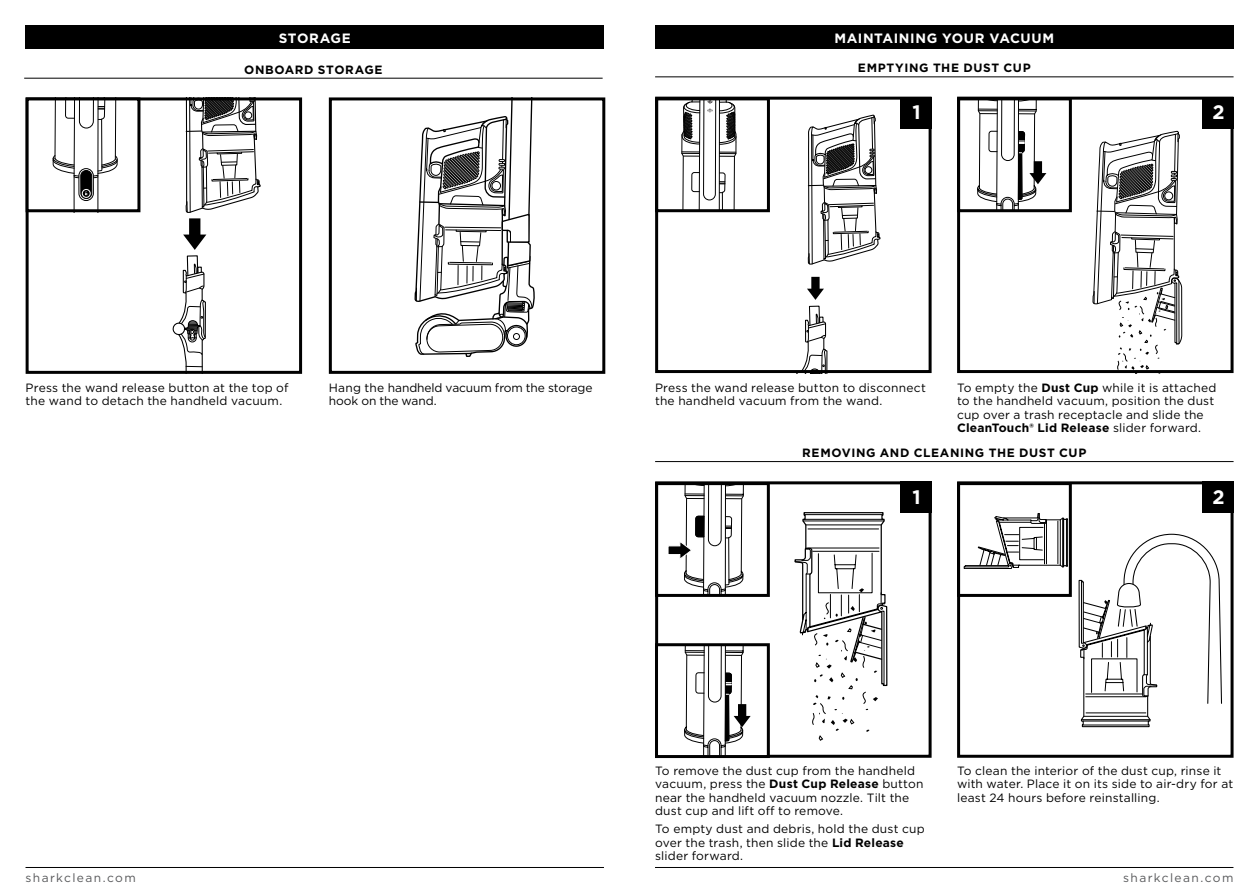
<style>
.page{position:relative;width:1259px;height:893px;background:#fff}
.page>*{position:absolute;margin:0;border:0;box-sizing:border-box;transform-origin:0 0}
.t1{font:700 19.5px "Gotham";color:#fff}
.t2{font:700 13.5px "Gotham";letter-spacing:.045em;color:#fff}
.t3{font:12px/13.5px "Gotham";letter-spacing:.015em;color:#000}
.t4{font:700 12px "Gotham";letter-spacing:.055em;color:#000}
.t5{font:12px/13.5px "Gotham";letter-spacing:-.005em;color:#000}
.t6{font:12px "Gotham";letter-spacing:.115em;color:#58595b}
.s1{font-weight:700}
</style>
<div class="page">
<hr style="left:655px;top:867px;width:578px;height:1px;background:#000">
<hr style="left:26px;top:867px;width:578px;height:1px;background:#000">
<svg style="left:794px;top:512px;width:93px;height:229px"></svg>
<div style="left:655px;top:481px;width:276px;height:277px;border:3px solid #000"></div>
<svg style="left:1092px;top:130px;width:90px;height:239px"></svg>
<div style="left:957px;top:97px;width:276px;height:276px;border:3px solid #000"></div>
<svg style="left:1078px;top:534px;width:144px;height:193px"></svg>
<div style="left:957px;top:481px;width:276px;height:277px;border:3px solid #000"></div>
<div style="left:957px;top:97px;width:115px;height:115px;border:3px solid #000"></div>
<div style="left:655px;top:643px;width:115px;height:115px;border:3px solid #000"></div>
<div style="left:655px;top:482px;width:115px;height:115px;border:3px solid #000"></div>
<svg style="left:964px;top:513px;width:103px;height:56px"></svg>
<div style="left:957px;top:482px;width:114px;height:115px;border:3px solid #000"></div>
<hr style="left:655px;top:76px;width:578px;height:1px;background:#000">
<hr style="left:655px;top:461px;width:578px;height:1px;background:#000">
<div style="left:655px;top:26px;width:578px;height:23px;background:#000"></div>
<div style="left:655px;top:97px;width:276px;height:276px;border:3px solid #000"></div>
<div style="left:899px;top:97px;width:32px;height:32px;background:#000"></div>
<div style="left:899px;top:481px;width:32px;height:32px;background:#000"></div>
<svg style="left:681px;top:101px;width:55px;height:107px"></svg>
<div style="left:655px;top:97px;width:115px;height:115px;border:3px solid #000"></div>
<div style="left:1201px;top:97px;width:32px;height:32px;background:#000"></div>
<div style="left:1201px;top:481px;width:32px;height:32px;background:#000"></div>
<svg style="left:794px;top:114px;width:87px;height:260px"></svg>
<svg style="left:667px;top:484px;width:76px;height:111px"></svg>
<svg style="left:977px;top:99px;width:69px;height:112px"></svg>
<svg style="left:684px;top:645px;width:66px;height:111px"></svg>
<div style="left:26px;top:26px;width:578px;height:23px;background:#000"></div>
<hr style="left:24px;top:78px;width:578px;height:1px;background:#000">
<div style="left:26px;top:97px;width:276px;height:277px;border:3px solid #000"></div>
<svg style="left:414px;top:101px;width:121px;height:256px"></svg>
<div style="left:329px;top:97px;width:276px;height:277px;border:3px solid #000"></div>
<svg style="left:53px;top:101px;width:65px;height:107px"></svg>
<hr style="left:74px;top:177px;width:1px;height:35px;background:#000">
<hr style="left:98px;top:177px;width:1px;height:35px;background:#000">
<div style="left:26px;top:97px;width:114px;height:115px;border:3px solid #000"></div>
<svg style="left:171px;top:97px;width:90px;height:277px"></svg>
<p class="t2" style="left:279px;top:29px;width:74px">STORAGE</p>
<p class="t4" style="left:244px;top:61px;width:140px">ONBOARD STORAGE</p>
<p class="t2" style="left:834px;top:29px;width:221px">MAINTAINING YOUR VACUUM</p>
<p class="t4" style="left:858px;top:60px;width:174px">EMPTYING THE DUST CUP</p>
<h1 class="t1" style="left:912px;top:99px;width:10px">1</h1>
<h1 class="t1" style="left:1212px;top:99px;width:14px">2</h1>
<p class="t3" style="left:26px;top:380px;width:264px">Press the wand release button at the top of the wand to detach the handheld vacuum.</p>
<p class="t5" style="left:329px;top:380px;width:265px">Hang the handheld vacuum from the storage hook on the wand.</p>
<p class="t3" style="left:655px;top:380px;width:272px">Press the wand release button to disconnect the handheld vacuum from the wand.</p>
<p class="t3" style="left:957px;top:380px;width:261px">To empty the <span class="s1">Dust Cup</span> while it is attached to the handheld vacuum, position the dust cup over a trash receptacle and slide the <span class="s1">CleanTouch® Lid Release</span> slider forward.</p>
<p class="t4" style="left:802px;top:445px;width:286px">REMOVING AND CLEANING THE DUST CUP</p>
<h1 class="t1" style="left:912px;top:484px;width:10px">1</h1>
<h1 class="t1" style="left:1212px;top:484px;width:14px">2</h1>
<p class="t3" style="left:655px;top:764px;width:270px">To remove the dust cup from the handheld vacuum, press the <span class="s1">Dust Cup Release</span> button near the handheld vacuum nozzle. Tilt the dust cup and lift off to remove.</p>
<p class="t3" style="left:655px;top:822px;width:271px">To empty dust and debris, hold the dust cup over the trash, then slide the <span class="s1">Lid Release </span>slider forward.</p>
<p class="t3" style="left:957px;top:764px;width:278px">To clean the interior of the dust cup, rinse it with water. Place it on its side to air-dry for at least 24 hours before reinstalling.</p>
<p class="t6" style="left:26px;top:870px;width:112px">sharkclean.com</p>
<p class="t6" style="left:1123px;top:870px;width:112px">sharkclean.com</p>
</div>
